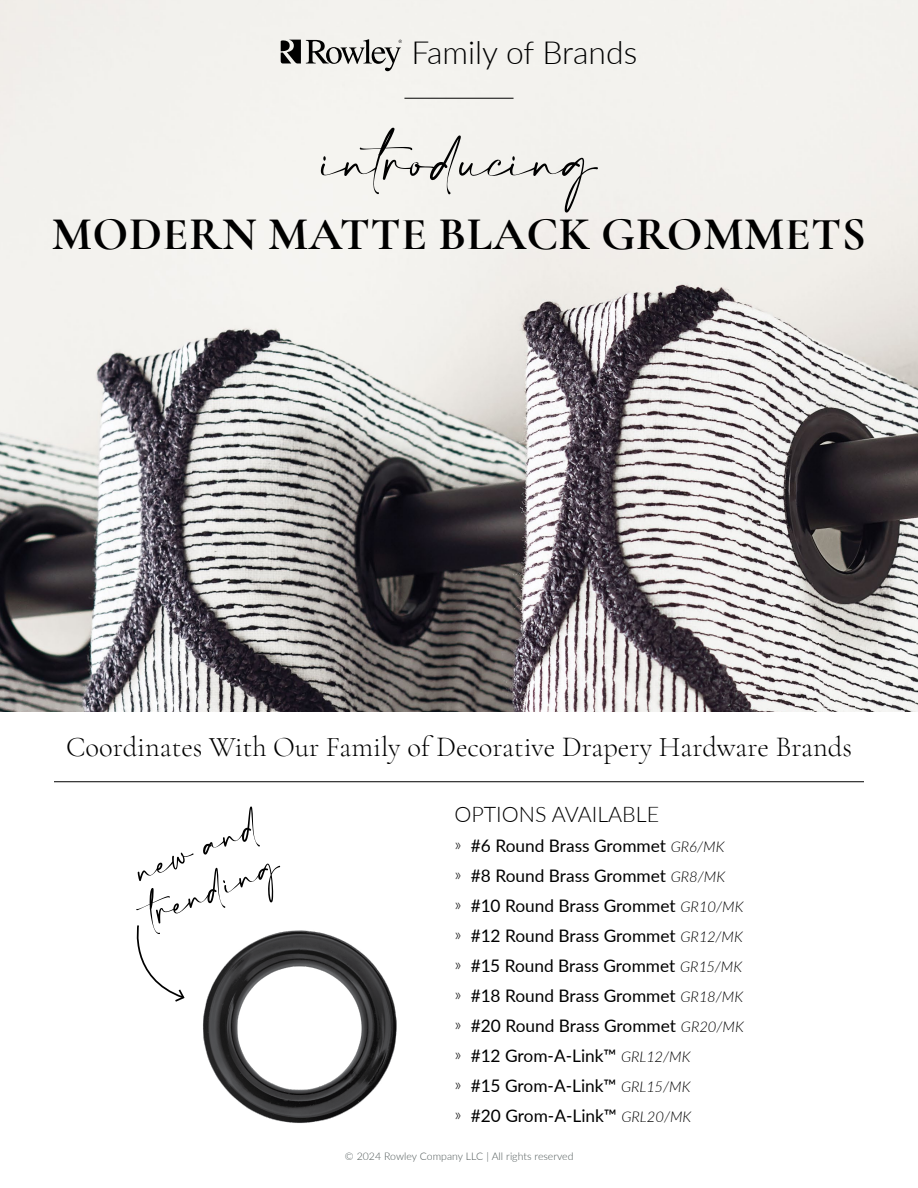
<style>
.page{position:relative;width:918px;height:1188px;background:#fff}
.page>*{position:absolute;margin:0;border:0;box-sizing:border-box;transform-origin:0 0}
.t1{font:63.6px "Calton Elegance Script";color:#000}
.t2{font:700 46.95px "Cormorant Garamond";letter-spacing:.01em;color:#000}
.t3{font:43.5px/44px "Calton Elegance Script";color:#000}
.t4{font:300 31.8px "Lato";color:#000}
.t5{font:300 28.5px "Cormorant Garamond";color:#000}
.t6{font:300 21.45px "Lato";color:#000}
.t7{font:17.25px/30px "Lato";color:#000}
.t8{font:300 10.5px "Lato";color:#4f5858}
.s1{font-weight:300}
.s2{font-weight:300;font-style:italic;font-size:14.85px}
</style>
<div class="page">
<img style="left:0;top:0;width:918px;height:711px">
<svg style="left:281px;top:39px;width:121px;height:32px"></svg>
<svg style="left:136px;top:925px;width:49px;height:77px"></svg>
<img style="left:203px;top:930px;width:194px;height:193px">
<hr style="left:54px;top:781px;width:810px;height:1px;background:#000">
<hr style="left:404px;top:98px;width:110px;height:1px;background:#000">
<h3 class="t4" style="left:411px;top:30px;width:227px">Family of Brands</h3>
<h1 class="t1" style="left:321px;top:121px;width:277px">introducing</h1>
<h2 class="t2" style="left:52px;top:205px;width:816px">MODERN MATTE BLACK GROMMETS</h2>
<h3 class="t5" style="left:66px;top:730px;width:787px">Coordinates With Our Family of Decorative Drapery Hardware Brands</h3>
<h3 class="t3" style="left:124px;top:851px;width:140px;rotate:-22deg">new and trending</h3>
<p class="t6" style="left:454px;top:800px;width:206px">OPTIONS AVAILABLE</p>
<p class="t7" style="left:454px;top:830px;width:291px"><span class="s1">»</span> #6 Round Brass Grommet <span class="s2">GR6/MK<br></span><span class="s1">»</span> #8 Round Brass Grommet <span class="s2">GR8/MK<br></span><span class="s1">»</span> #10 Round Brass Grommet <span class="s2">GR10/MK </span><span class="s1">»</span> #12 Round Brass Grommet <span class="s2">GR12/MK </span><span class="s1">»</span> #15 Round Brass Grommet <span class="s2">GR15/MK </span><span class="s1">»</span> #18 Round Brass Grommet <span class="s2">GR18/MK </span><span class="s1">»</span> #20 Round Brass Grommet <span class="s2">GR20/MK </span><span class="s1">»</span> #12 Grom-A-Link™ <span class="s2">GRL12/MK<br></span><span class="s1">»</span> #15 Grom-A-Link™ <span class="s2">GRL15/MK<br></span><span class="s1">»</span> #20 Grom-A-Link™ <span class="s2">GRL20/MK</span></p>
<p class="t8" style="left:345px;top:1149px;width:230px">© 2024 Rowley Company LLC | All rights reserved</p>
</div>
